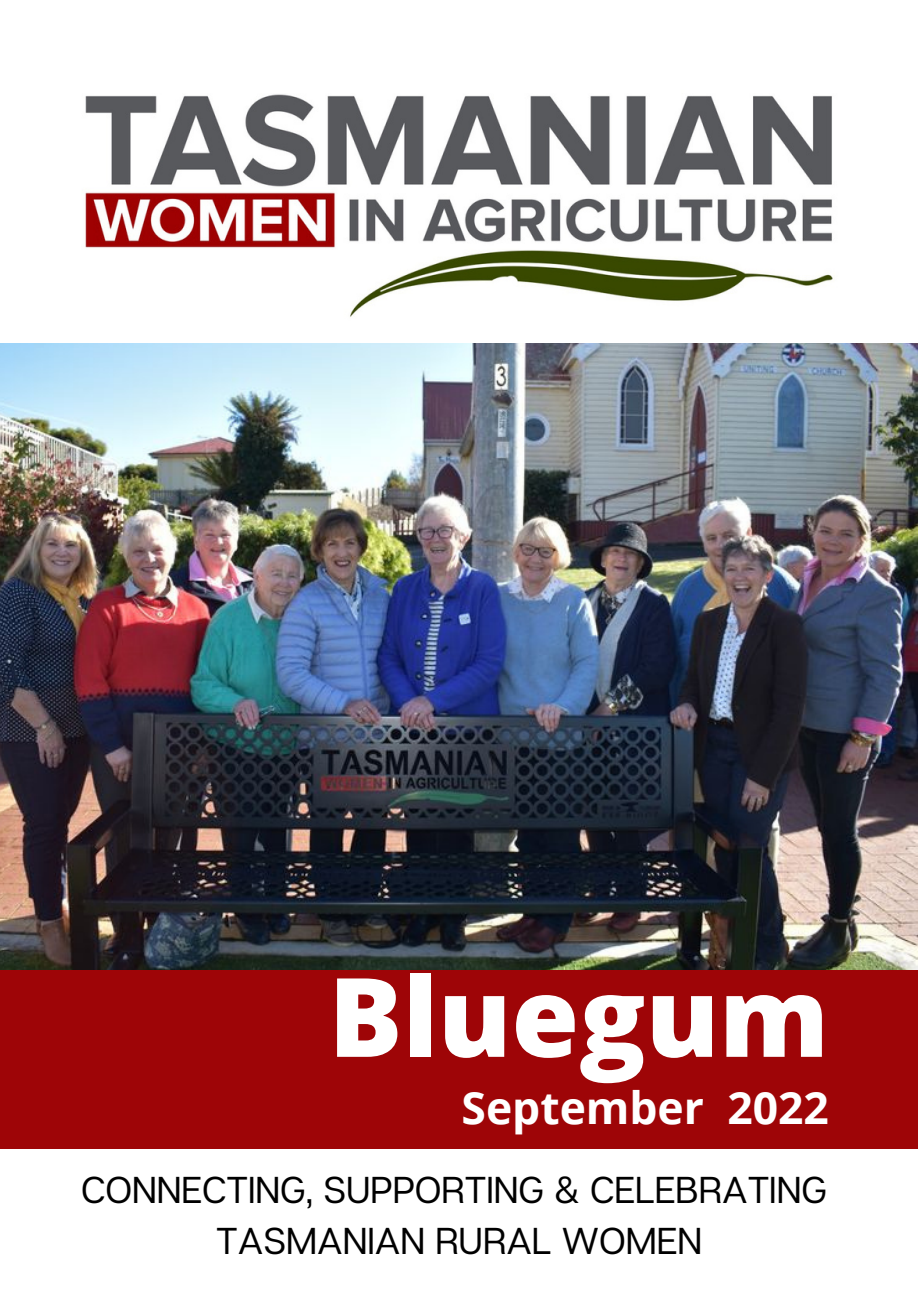
<style>
.page{position:relative;width:918px;height:1289px;background:#fff}
.page>*{position:absolute;margin:0;border:0;box-sizing:border-box;transform-origin:0 0}
.t1{font:800 109.65px "Open Sans";color:#fff}
.t2{font:700 44.4px "Open Sans";color:#fff}
.t3{font:37.35px/50.7px "Articulat CF";color:#000;text-align:center}
</style>
<div class="page">
<img style="left:85px;top:94px;width:748px;height:223px">
<div style="left:0;top:961px;width:918px;height:187px;background:#9e0507"></div>
<img style="left:0;top:343px;width:918px;height:626px">
<h1 class="t1" style="left:329px;top:939px;width:502px">Bluegum</h1>
<p class="t2" style="left:462px;top:1076px;width:369px">September 2022</p>
<p class="t3" style="left:81px;top:1163px;width:748px">CONNECTING, SUPPORTING &amp; CELEBRATING<br>TASMANIAN RURAL WOMEN</p>
</div>
